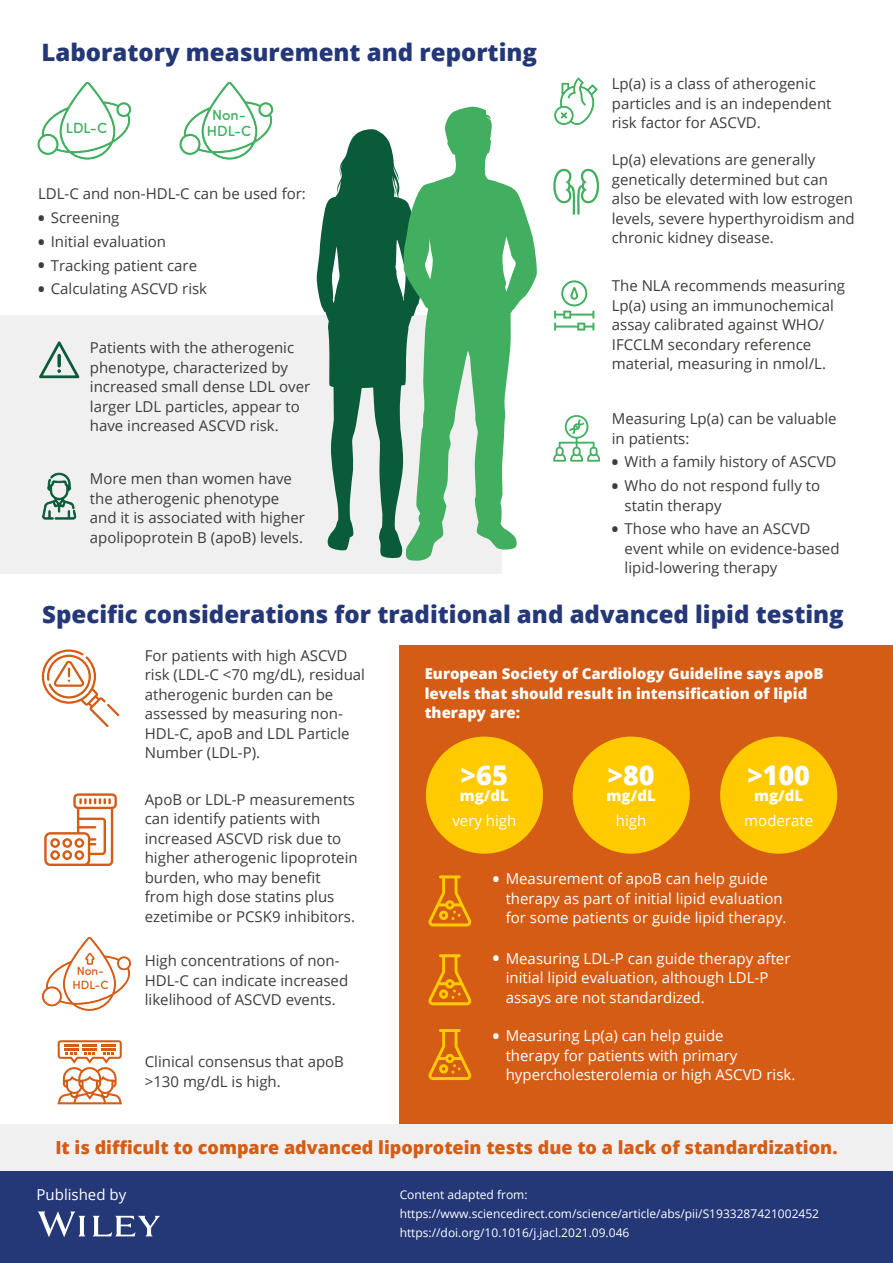
<style>
.page{position:relative;width:893px;height:1263px;background:#fff}
.page>*{position:absolute;margin:0;border:0;box-sizing:border-box;transform-origin:0 0}
.t1{font:800 27px "Open Sans";color:#fff}
.t2{font:800 24px "Open Sans";color:#243777}
.t3{font:800 18px "Open Sans";color:#d55c15}
.t4{font:15px/19.5px "Open Sans";color:#3f3c39}
.t5{font:15px/19.5px "Open Sans";color:#fff}
.t6{font:800 15px/19.5px "Open Sans";color:#fff}
.t7{font:500 14.7px/16px "Sofia Pro Soft";color:#42ae60;text-align:center}
.t8{font:12px/18.6px "Open Sans";color:#fff}
.t9{font:500 12px/13.5px "Sofia Pro Soft";color:#d55c15;text-align:center}
.s1{font-weight:800;font-size:16.5px}
</style>
<div class="page">
<div style="left:0;top:1124px;width:893px;height:47px;background:#f0f0f1"></div>
<div style="left:400px;top:645px;width:493px;height:479px;background:#d55c15"></div>
<div style="left:0;top:316px;width:502px;height:258px;background:#f0f0f1"></div>
<div style="left:0;top:1171px;width:893px;height:92px;background:#243777"></div>
<svg style="left:316px;top:129px;width:86px;height:430px;fill:#0a5b3a"></svg>
<svg style="left:402px;top:106px;width:135px;height:455px;fill:#42ae60"></svg>
<svg style="left:553px;top:415px;width:47px;height:47px"></svg>
<svg style="left:553px;top:169px;width:46px;height:46px"></svg>
<svg style="left:553px;top:77px;width:45px;height:49px"></svg>
<svg style="left:39px;top:341px;width:40px;height:37px"></svg>
<svg style="left:554px;top:280px;width:41px;height:51px"></svg>
<svg style="left:42px;top:472px;width:35px;height:48px"></svg>
<svg style="left:428px;top:875px;width:44px;height:52px"></svg>
<div style="left:426px;top:736px;width:117px;height:118px;background:#ffca00;border-radius:50%"></div>
<div style="left:573px;top:736px;width:117px;height:118px;background:#ffca00;border-radius:50%"></div>
<div style="left:720px;top:736px;width:117px;height:118px;background:#ffca00;border-radius:50%"></div>
<svg style="left:42px;top:649px;width:77px;height:78px"></svg>
<svg style="left:44px;top:793px;width:73px;height:73px"></svg>
<svg style="left:57px;top:1040px;width:65px;height:64px"></svg>
<svg style="left:38px;top:1211px;width:122px;height:26px"></svg>
<svg style="left:37px;top:81px;width:95px;height:79px"></svg>
<svg style="left:179px;top:81px;width:95px;height:79px"></svg>
<svg style="left:41px;top:936px;width:91px;height:76px"></svg>
<svg style="left:428px;top:954px;width:44px;height:52px"></svg>
<svg style="left:428px;top:1029px;width:44px;height:51px"></svg>
<h2 class="t2" style="left:42px;top:34px;width:497px">Laboratory measurement and reporting</h2>
<p class="t7" style="left:66px;top:118px;width:43px">LDL-C</p>
<p class="t7" style="left:207px;top:106px;width:46px">Non-<br>HDL-C</p>
<p class="t4" style="left:38px;top:184px;width:269px">LDL-C and non-HDL-C can be used for:</p>
<p class="t4" style="left:38px;top:208px;width:83px"><span class="s1">•</span> Screening</p>
<p class="t4" style="left:38px;top:231px;width:130px"><span class="s1">•</span> Initial evaluation</p>
<p class="t4" style="left:38px;top:255px;width:161px"><span class="s1">•</span> Tracking patient care</p>
<p class="t4" style="left:38px;top:279px;width:171px"><span class="s1">•</span> Calculating ASCVD risk</p>
<p class="t4" style="left:90px;top:338px;width:222px">Patients with the atherogenic phenotype, characterized by increased small dense LDL over larger LDL particles, appear to have increased ASCVD risk.</p>
<p class="t4" style="left:90px;top:469px;width:217px">More men than women have the atherogenic phenotype and it is associated with higher apolipoprotein B (apoB) levels.</p>
<p class="t4" style="left:612px;top:74px;width:221px">Lp(a) is a class of atherogenic particles and is an independent risk factor for ASCVD.</p>
<p class="t4" style="left:612px;top:150px;width:244px">Lp(a) elevations are generally genetically determined but can also be elevated with low estrogen levels, severe hyperthyroidism and chronic kidney disease.</p>
<p class="t4" style="left:612px;top:275px;width:235px">The NLA recommends measuring<br>Lp(a) using an immunochemical assay calibrated against WHO/<br>IFCCLM secondary reference material, measuring in nmol/L.</p>
<p class="t4" style="left:612px;top:408px;width:226px">Measuring Lp(a) can be valuable in patients:</p>
<p class="t4" style="left:612px;top:452px;width:226px"><span class="s1">•</span> With a family history of ASCVD</p>
<p class="t4" style="left:625px;top:475px;width:197px;text-indent:-13px"><span class="s1">•</span> Who do not respond fully to statin therapy</p>
<p class="t4" style="left:625px;top:519px;width:216px;text-indent:-13px"><span class="s1">•</span> Those who have an ASCVD event while on evidence-based lipid-lowering therapy</p>
<h2 class="t2" style="left:42px;top:596px;width:803px">Specific considerations for traditional and advanced lipid testing</h2>
<p class="t9" style="left:72px;top:963px;width:38px">Non-<br>HDL-C</p>
<p class="t4" style="left:145px;top:645px;width:222px">For patients with high ASCVD risk (LDL-C &lt;70 mg/dL), residual atherogenic burden can be assessed by measuring non-<br>HDL-C, apoB and LDL Particle<br>Number (LDL-P).</p>
<p class="t4" style="left:145px;top:789px;width:214px">ApoB or LDL-P measurements can identify patients with increased ASCVD risk due to higher atherogenic lipoprotein burden, who may benefit from high dose statins plus ezetimibe or PCSK9 inhibitors.</p>
<p class="t4" style="left:145px;top:951px;width:205px">High concentrations of non-<br>HDL-C can indicate increased likelihood of ASCVD events.</p>
<p class="t4" style="left:145px;top:1052px;width:201px">Clinical consensus that apoB &gt;130 mg/dL is high.</p>
<p class="t6" style="left:425px;top:663px;width:400px">European Society of Cardiology Guideline says apoB levels that should result in intensification of lipid therapy are:</p>
<h1 class="t1" style="left:461px;top:755px;width:48px">&gt;65</h1>
<p class="t6" style="left:460px;top:785px;width:51px">mg/dL</p>
<p class="t5" style="left:452px;top:810px;width:65px">very high</p>
<h1 class="t1" style="left:608px;top:755px;width:48px">&gt;80</h1>
<p class="t6" style="left:607px;top:785px;width:51px">mg/dL</p>
<p class="t5" style="left:616px;top:810px;width:32px">high</p>
<h1 class="t1" style="left:747px;top:755px;width:64px">&gt;100</h1>
<p class="t6" style="left:754px;top:785px;width:51px">mg/dL</p>
<p class="t5" style="left:744px;top:810px;width:70px">moderate</p>
<p class="t5" style="left:506px;top:868px;width:282px;text-indent:-13px"><span class="s1">•</span> Measurement of apoB can help guide therapy as part of initial lipid evaluation for some patients or guide lipid therapy.</p>
<p class="t5" style="left:506px;top:948px;width:286px;text-indent:-13px"><span class="s1">•</span> Measuring LDL-P can guide therapy after initial lipid evaluation, although LDL-P assays are not standardized.</p>
<p class="t5" style="left:506px;top:1025px;width:291px;text-indent:-13px"><span class="s1">•</span> Measuring Lp(a) can help guide<br>therapy for patients with primary hypercholesterolemia or high ASCVD risk.</p>
<p class="t3" style="left:55px;top:1133px;width:784px">It is difficult to compare advanced lipoprotein tests due to a lack of standardization.</p>
<p class="t5" style="left:37px;top:1184px;width:91px">Published by</p>
<p class="t8" style="left:400px;top:1185px;width:421px">Content adapted from: https://www.sciencedirect.com/science/article/abs/pii/S1933287421002452 https://doi.org/10.1016/j.jacl.2021.09.046</p>
</div>
